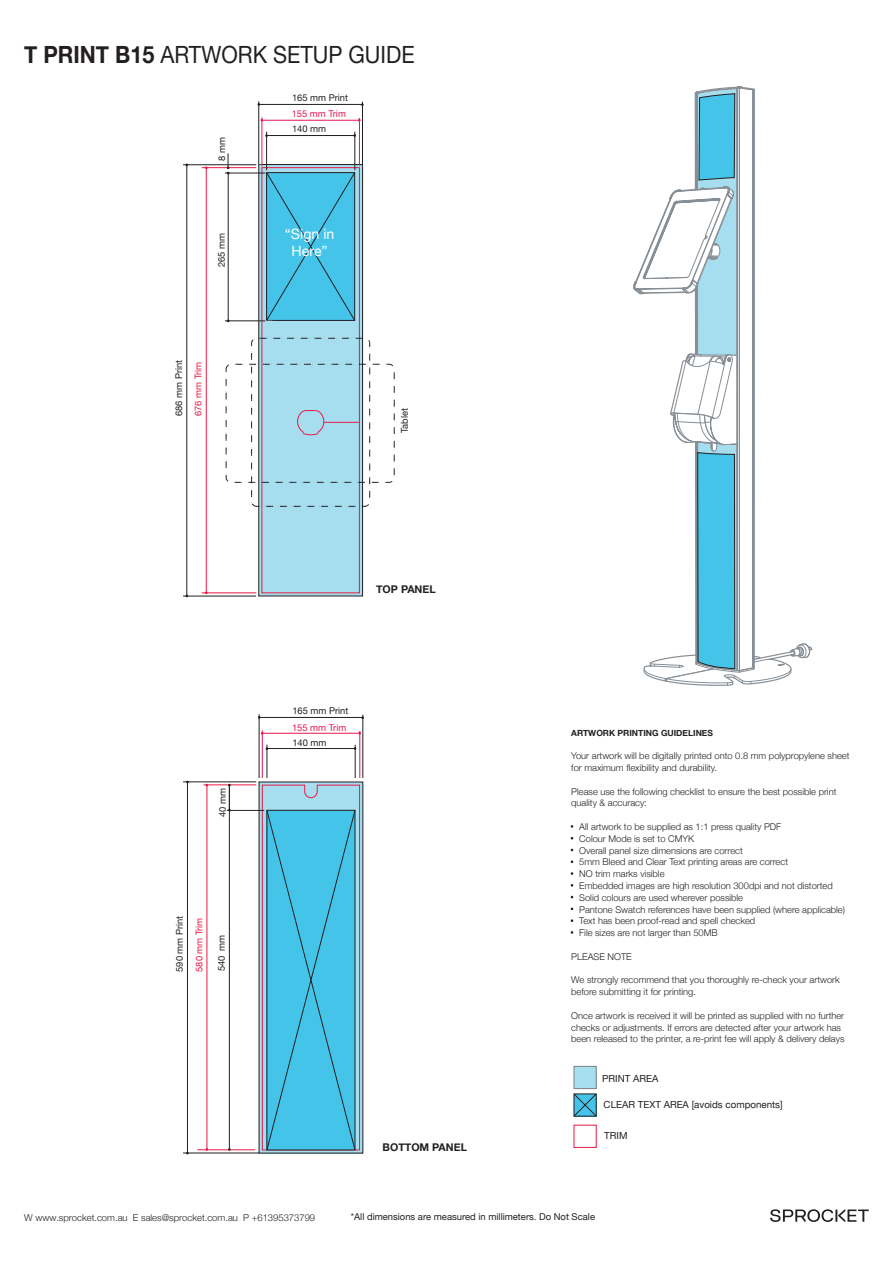
<style>
.page{position:relative;width:893px;height:1263px;background:#fff}
.page>*{position:absolute;margin:0;border:0;box-sizing:border-box;transform-origin:0 0}
.t1{font:23.7px "Helvetica Neue";color:#231f20;scale:.91 1}
.t2{font:14.25px/17.1px "Helvetica Neue";color:#fff;text-align:center}
.t3{font:700 10.65px "Helvetica Neue";color:#231f20}
.t4{font:9.75px "Helvetica Neue";color:#231f20}
.t5{font:300 9.45px "Helvetica Neue";color:#231f20}
.t6{font:9.45px "Helvetica Neue";color:#231f20}
.t7{font:300 9.3px/11.9px "Helvetica Neue";color:#231f20}
.t8{font:9.3px "Helvetica Neue";color:#231f20}
.t9{font:9.3px "Helvetica Neue";color:#e91650}
.t10{font:9.3px "Helvetica Neue";color:#e91a43}
.t11{font:700 8.55px "Helvetica Neue";color:#231f20}
.s1{font-weight:700}
</style>
<div class="page">
<div style="left:259px;top:165px;width:103px;height:431px;background:#a6def0"></div>
<div style="left:258px;top:164px;width:105px;height:432px;border:1px solid #231f20"></div>
<div style="left:262px;top:167px;width:98px;height:426px;border:1px solid #e91a43"></div>
<svg style="left:297px;top:410px;width:28px;height:25px"></svg>
<hr style="left:324px;top:422px;width:35px;height:1px;background:#e91a43">
<svg style="left:266px;top:172px;width:89px;height:149px"></svg>
<div style="left:251px;top:338px;width:119px;height:169px;border:1px dashed #231f20;border-radius:5px"></div>
<svg style="left:262px;top:784px;width:98px;height:367px"></svg>
<hr style="left:262px;top:117px;width:1px;height:49px;background:#e91650">
<hr style="left:359px;top:118px;width:1px;height:48px;background:#e91650">
<hr style="left:258px;top:101px;width:1px;height:64px;background:#231f20">
<hr style="left:362px;top:102px;width:1px;height:64px;background:#231f20">
<hr style="left:259px;top:104px;width:103px;height:1px;background:#231f20">
<hr style="left:262px;top:120px;width:97px;height:1px;background:#e91650">
<hr style="left:266px;top:132px;width:1px;height:38px;background:#231f20">
<hr style="left:355px;top:132px;width:1px;height:38px;background:#231f20">
<hr style="left:267px;top:135px;width:88px;height:1px;background:#231f20">
<hr style="left:183px;top:164px;width:73px;height:1px;background:#231f20">
<hr style="left:183px;top:596px;width:73px;height:1px;background:#231f20">
<hr style="left:202px;top:167px;width:54px;height:1px;background:#e91a43">
<hr style="left:202px;top:593px;width:54px;height:1px;background:#e91a43">
<hr style="left:206px;top:168px;width:1px;height:424px;background:#e91a43">
<hr style="left:187px;top:165px;width:1px;height:431px;background:#231f20">
<hr style="left:225px;top:321px;width:40px;height:1px;background:#231f20">
<hr style="left:225px;top:173px;width:40px;height:1px;background:#231f20">
<hr style="left:228px;top:173px;width:1px;height:148px;background:#231f20">
<hr style="left:183px;top:782px;width:73px;height:1px;background:#231f20">
<hr style="left:183px;top:1153px;width:76px;height:1px;background:#231f20">
<hr style="left:227px;top:810px;width:37px;height:1px;background:#231f20">
<hr style="left:229px;top:810px;width:1px;height:340px;background:#231f20">
<hr style="left:203px;top:785px;width:53px;height:1px;background:#e91a43">
<hr style="left:197px;top:1149px;width:58px;height:1px;background:#e91a43">
<hr style="left:207px;top:785px;width:1px;height:364px;background:#e91a43">
<hr style="left:187px;top:782px;width:1px;height:370px;background:#231f20">
<svg style="left:228px;top:784px;width:3px;height:26px"></svg>
<svg style="left:227px;top:153px;width:2px;height:20px"></svg>
<hr style="left:262px;top:730px;width:1px;height:48px;background:#e91650">
<hr style="left:359px;top:731px;width:1px;height:47px;background:#e91650">
<hr style="left:259px;top:714px;width:1px;height:64px;background:#231f20">
<hr style="left:363px;top:715px;width:1px;height:63px;background:#231f20">
<hr style="left:259px;top:717px;width:104px;height:1px;background:#231f20">
<hr style="left:262px;top:733px;width:98px;height:1px;background:#e91650">
<hr style="left:267px;top:745px;width:1px;height:33px;background:#231f20">
<hr style="left:355px;top:745px;width:1px;height:33px;background:#231f20">
<hr style="left:267px;top:748px;width:88px;height:1px;background:#231f20">
<div style="left:574px;top:1066px;width:22px;height:23px;background:#a6def0"></div>
<div style="left:574px;top:1066px;width:22px;height:23px;border:1px solid #808285"></div>
<svg style="left:573px;top:1093px;width:24px;height:24px"></svg>
<div style="left:226px;top:364px;width:168px;height:119px;border:1px dashed #231f20;border-radius:5px"></div>
<svg style="left:633px;top:86px;width:236px;height:1136px"></svg>
<h1 class="t1" style="left:24px;top:40px;width:430px"><span class="s1">T PRINT B15</span> ARTWORK SETUP GUIDE</h1>
<p class="t8" style="left:292px;top:92px;width:57px">165 mm Print</p>
<p class="t9" style="left:292px;top:109px;width:56px">155 mm Trim</p>
<p class="t8" style="left:216px;top:161px;width:25px;rotate:-90deg">8 mm</p>
<p class="t8" style="left:216px;top:267px;width:36px;rotate:-90deg">265 mm</p>
<p class="t8" style="left:173px;top:416px;width:57px;rotate:-90deg">686 mm Print</p>
<p class="t10" style="left:193px;top:416px;width:56px;rotate:-90deg">676 mm Trim</p>
<p class="t8" style="left:292px;top:123px;width:36px">140 mm</p>
<h2 class="t2" style="left:285px;top:225px;width:51px">“Sign in<br>Here”</h2>
<p class="t8" style="left:399px;top:433px;width:26px;rotate:-90deg">Tablet</p>
<p class="t8" style="left:217px;top:817px;width:30px;rotate:-90deg">40 mm</p>
<p class="t8" style="left:174px;top:972px;width:57px;rotate:-90deg">590 mm Print</p>
<p class="t10" style="left:194px;top:972px;width:56px;rotate:-90deg">580 mm Trim</p>
<p class="t8" style="left:216px;top:971px;width:38px;rotate:-90deg">540 mm</p>
<p class="t3" style="left:376px;top:583px;width:61px">TOP PANEL</p>
<p class="t8" style="left:292px;top:705px;width:57px">165 mm Print</p>
<p class="t9" style="left:292px;top:722px;width:56px">155 mm Trim</p>
<p class="t8" style="left:292px;top:738px;width:36px">140 mm</p>
<p class="t3" style="left:382px;top:1141px;width:86px">BOTTOM PANEL</p>
<p class="t11" style="left:571px;top:728px;width:143px">ARTWORK PRINTING GUIDELINES</p>
<p class="t7" style="left:571px;top:750px;width:280px">Your artwork will be digitally printed onto 0.8 mm polypropylene sheet for maximum flexibility and durability.</p>
<p class="t7" style="left:571px;top:785px;width:267px">Please use the following checklist to ensure the best possible print quality &amp; accuracy:</p>
<p class="t7" style="left:579px;top:821px;width:267px">All artwork to be supplied as 1:1 press quality PDF<br>Colour Mode is set to CMYK<br>Overall panel size dimensions are correct<br>5mm Bleed and Clear Text printing areas are correct<br>NO trim marks visible<br>Embedded images are high resolution 300dpi and not distorted Solid colours are used wherever possible<br>Pantone Swatch references have been supplied (where applicable)<br>Text has been proof-read and spell checked<br>File sizes are not larger than 50MB</p>
<p class="t7" style="left:571px;top:950px;width:62px">PLEASE NOTE</p>
<p class="t7" style="left:571px;top:974px;width:270px">We strongly recommend that you thoroughly re-check your artwork before submitting it for printing.</p>
<p class="t7" style="left:571px;top:1009px;width:275px">Once artwork is received it will be printed as supplied with no further checks or adjustments. If errors are detected after your artwork has been released to the printer, a re-print fee will apply &amp; delivery delays</p>
<p class="t4" style="left:602px;top:1073px;width:58px">PRINT AREA</p>
<p class="t4" style="left:604px;top:1099px;width:181px">CLEAR TEXT AREA [avoids components]</p>
<p class="t4" style="left:604px;top:1130px;width:25px">TRIM</p>
<p class="t5" style="left:24px;top:1212px;width:292px">W www.sprocket.com.au E sales@sprocket.com.au P +61395373799</p>
<p class="t6" style="left:351px;top:1211px;width:246px">*All dimensions are measured in millimeters. Do Not Scale</p>
</div>
